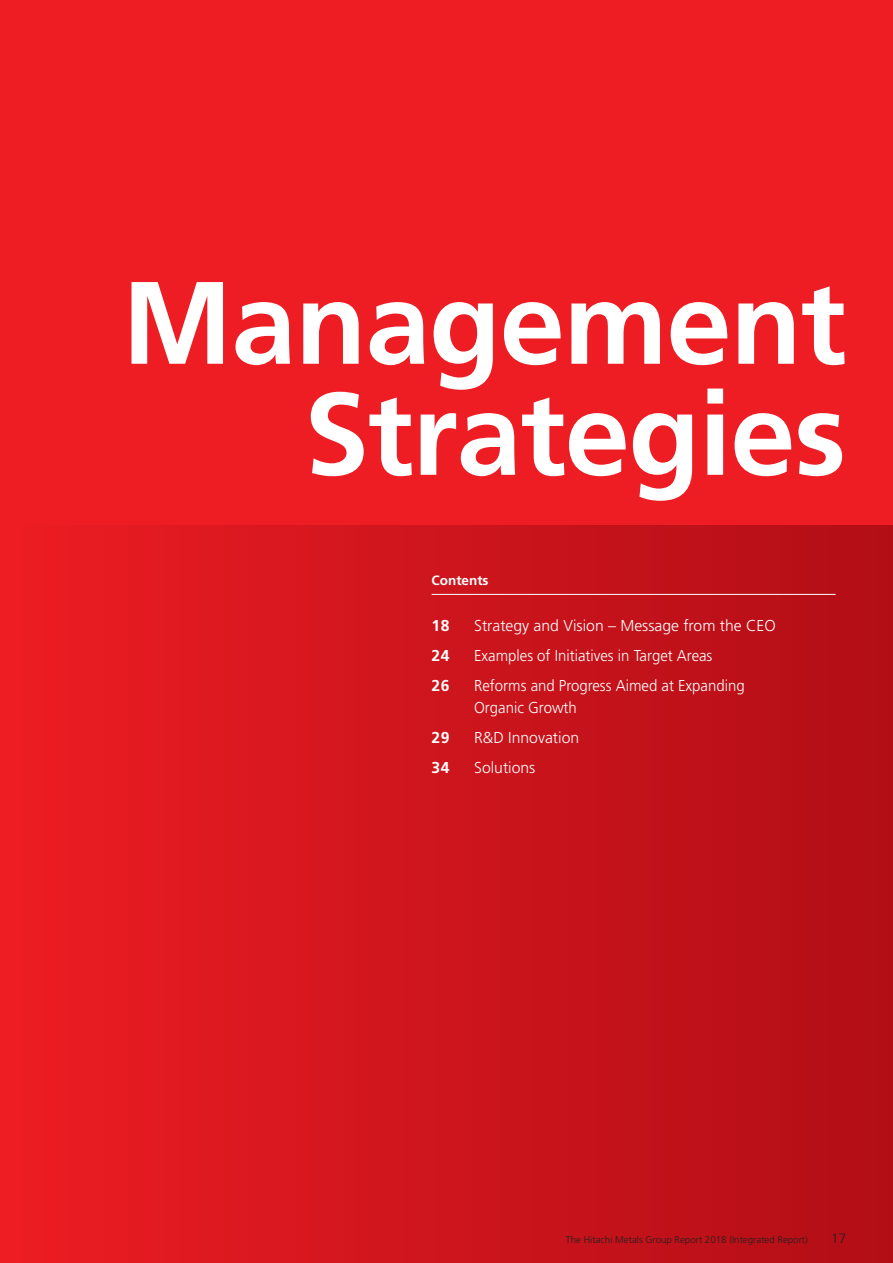
<style>
.page{position:relative;width:893px;height:1263px;background:#ee1d23}
.page>*{position:absolute;margin:0;border:0;box-sizing:border-box;transform-origin:0 0}
.t1{font:700 117px/111px "Frutiger LT Std";letter-spacing:-.01em;color:#fff;text-align:right}
.t2{font:300 15.75px/21.8px "Frutiger LT Std";color:#fff;scale:.95 1}
.t3{font:300 15.75px "Frutiger LT Std";color:#fff}
.t4{font:700 15.75px "Frutiger LT Std";letter-spacing:.02em;color:#fff}
.t5{font:700 13.5px "Frutiger LT Std";color:#fff}
.t6{font:300 13.5px "Frutiger LT Std";color:#231f20}
.t7{font:300 9.75px "Frutiger LT Std";color:#231f20}
</style>
<div class="page">
<div style="left:0;top:525px;width:893px;height:738px;background:linear-gradient(to right,#ec1d23,#b10d16)"></div>
<hr style="left:432px;top:594px;width:404px;height:1px;background:#fff">
<h1 class="t1" style="left:122px;top:268px;width:726px">Management<br>Strategies</h1>
<p class="t5" style="left:432px;top:573px;width:58px">Contents</p>
<p class="t4" style="left:432px;top:616px;width:19px">18</p>
<p class="t3" style="left:474px;top:616px;width:303px">Strategy and Vision – Message from the CEO</p>
<p class="t4" style="left:432px;top:646px;width:19px">24</p>
<p class="t2" style="left:474px;top:645px;width:252px">Examples of Initiatives in Target Areas</p>
<p class="t4" style="left:432px;top:676px;width:19px">26</p>
<p class="t2" style="left:474px;top:675px;width:286px">Reforms and Progress Aimed at Expanding<br>Organic Growth</p>
<p class="t4" style="left:432px;top:728px;width:19px">29</p>
<p class="t3" style="left:474px;top:728px;width:107px">R&amp;D Innovation</p>
<p class="t4" style="left:432px;top:758px;width:19px">34</p>
<p class="t3" style="left:474px;top:758px;width:63px">Solutions</p>
<p class="t7" style="left:566px;top:1234px;width:244px">The Hitachi Metals Group Report 2018 (Integrated Report)</p>
<p class="t6" style="left:831px;top:1231px;width:17px">17</p>
</div>
